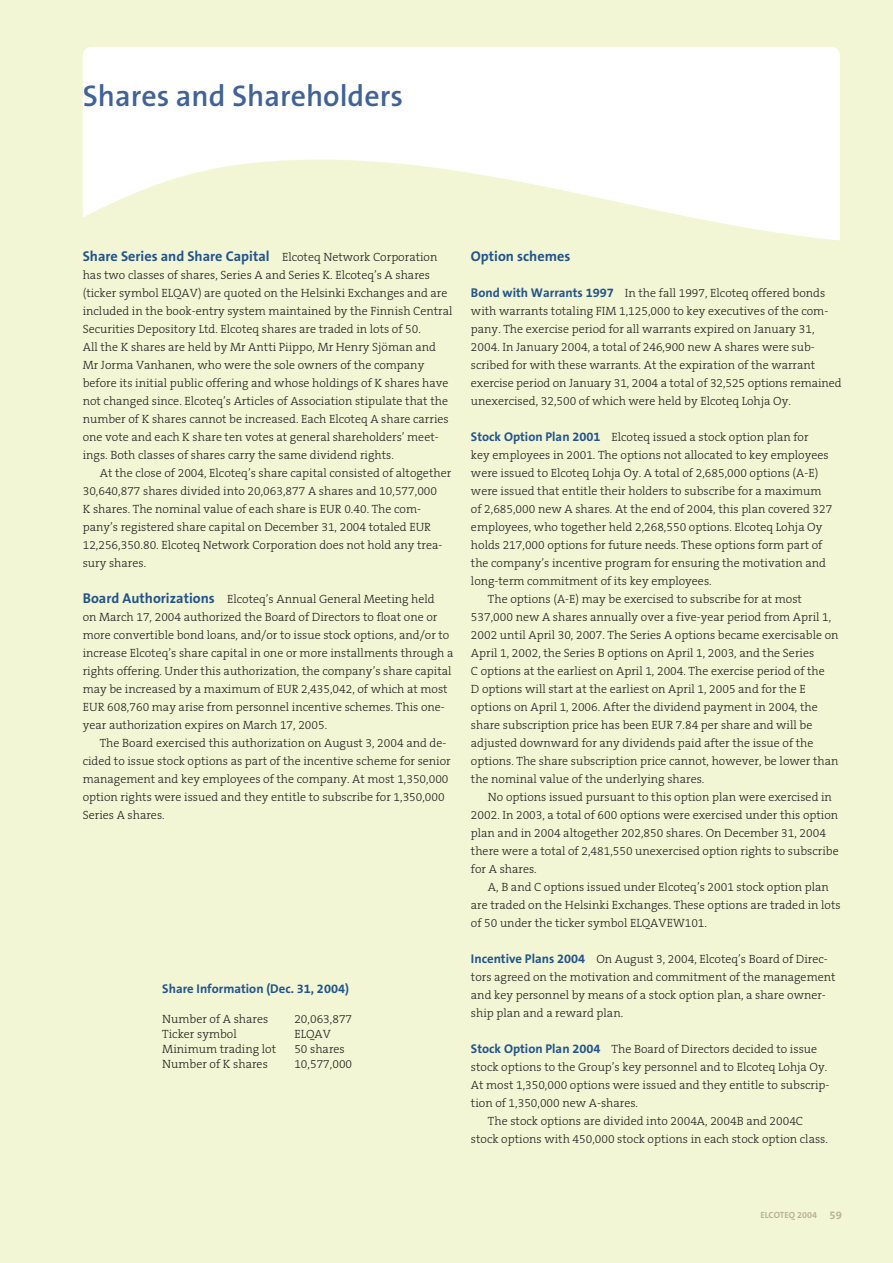
<style>
.page{position:relative;width:893px;height:1263px;background:#fff}
.page>*{position:absolute;margin:0;border:0;box-sizing:border-box;transform-origin:0 0}
.t1{font:600 30px "The Sans B6";color:#406297}
.t2{font:700 14.25px "The Sans B7";color:#21548d}
.t3{font:700 12.75px "The Sans B7";color:#21548d}
.t4{font:300 12px/18px "The Serif B3";color:#231f20}
.t5{font:700 9px "The Sans B7";color:#b9b298}
.s1{font-family:"The Serif B3";font-weight:300;font-size:12px;color:#231f20}
.s2{font-family:"The Sans B7";font-weight:700;font-size:14.25px;color:#21548d}
.s3{font-family:"The Sans B7";font-weight:700;font-size:12.75px;color:#21548d}
.s4{font-size:11.25px}
</style>
<div class="page">
<div style="left:0;top:0;width:892px;height:1263px;background:#f3f6d4"></div>
<div style="left:83px;top:47px;width:757px;height:201px;background:#fff;border-radius:9px"></div>
<svg style="left:83px;top:159px;width:757px;height:89px;fill:#f3f6d4"></svg>
<h1 class="t1" style="left:83px;top:85px;width:322px">Shares and Shareholders</h1>
<p class="t2" style="left:83px;top:251px;width:356px">Share Series and Share Capital <span class="s1">Elcoteq Network Corporation</span></p>
<p class="t4" style="left:83px;top:267px;width:371px">has two classes of shares, Series A and Series K. Elcoteq’s A shares (ticker symbol ELQAV) are quoted on the Helsinki Exchanges and are included in the book-entry system maintained by the Finnish Central Securities Depository Ltd. Elcoteq shares are traded in lots of 50.<br>All the K shares are held by Mr Antti Piippo, Mr Henry Sjöman and Mr Jorma Vanhanen, who were the sole owners of the company before its initial public offering and whose holdings of K shares have not changed since. Elcoteq’s Articles of Association stipulate that the number of K shares cannot be increased. Each Elcoteq A share carries one vote and each K share ten votes at general shareholders’ meet&shy;ings. Both classes of shares carry the same dividend rights.</p>
<p class="t4" style="left:83px;top:465px;width:370px;text-indent:17px">At the close of 2004, Elcoteq’s share capital consisted of altogether 30,640,877 shares divided into 20,063,877 A shares and 10,577,000<br>K shares. The nominal value of each share is EUR 0.40. The com&shy;pany’s registered share capital on December 31, 2004 totaled EUR 12,256,350.80. Elcoteq Network Corporation does not hold any trea&shy;sury shares.</p>
<p class="t4" style="left:83px;top:591px;width:372px"><span class="s2">Board Authorizations</span> Elcoteq’s Annual General Meeting held<br>on March 17, 2004 authorized the Board of Directors to float one or more convertible bond loans, and/or to issue stock options, and/or to increase Elcoteq’s share capital in one or more installments through a rights offering. Under this authorization, the company’s share capital may be increased by a maximum of EUR 2,435,042, of which at most EUR 608,760 may arise from personnel incentive schemes. This one&shy;year authorization expires on March 17, 2005.</p>
<p class="t4" style="left:83px;top:735px;width:369px;text-indent:17px">The Board exercised this authorization on August 3, 2004 and de&shy;cided to issue stock options as part of the incentive scheme for senior management and key employees of the company. At most 1,350,000 option rights were issued and they entitle to subscribe for 1,350,000<br>Series A shares.</p>
<p class="t3" style="left:162px;top:984px;width:188px">Share Information (Dec. 31, 2004)</p>
<p class="t4" style="left:162px;top:1012px;width:108px">Number of A shares</p>
<p class="t4" style="left:294px;top:1012px;width:59px">20,063,877</p>
<p class="t4" style="left:162px;top:1027px;width:76px">Ticker symbol</p>
<p class="t4" style="left:294px;top:1027px;width:38px">ELQAV</p>
<p class="t4" style="left:162px;top:1042px;width:115px">Minimum trading lot</p>
<p class="t4" style="left:294px;top:1042px;width:52px">50 shares</p>
<p class="t4" style="left:162px;top:1057px;width:107px">Number of K shares</p>
<p class="t4" style="left:294px;top:1057px;width:59px">10,577,000</p>
<p class="t2" style="left:471px;top:251px;width:101px">Option schemes</p>
<p class="t4" style="left:471px;top:285px;width:372px"><span class="s3">Bond with Warrants 1997</span> In the fall 1997, Elcoteq offered bonds with warrants totaling FIM 1,125,000 to key executives of the com&shy;pany. The exercise period for all warrants expired on January 31, 2004. In January 2004, a total of 246,900 new A shares were sub&shy;scribed for with these warrants. At the expiration of the warrant exercise period on January 31, 2004 a total of 32,525 options remained unexercised, 32,500 of which were held by Elcoteq Lohja Oy.</p>
<p class="t4" style="left:471px;top:429px;width:339px"><span class="s3">Stock Option Plan 2001</span> Elcoteq issued a stock option plan for</p>
<p class="t4" style="left:471px;top:447px;width:359px">key employees in 2001. The options not allocated to key employees</p>
<p class="t4" style="left:471px;top:465px;width:349px">were issued to Elcoteq Lohja Oy. A total of 2,685,000 options (A-E)</p>
<p class="t4" style="left:471px;top:483px;width:352px">were issued that entitle their holders to subscribe for a maximum</p>
<p class="t4" style="left:471px;top:501px;width:363px">of 2,685,000 new A shares. At the end of 2004, this plan covered 327</p>
<p class="t4" style="left:471px;top:519px;width:353px">employees, who together held 2,268,550 options. Elcoteq Lohja Oy</p>
<p class="t4" style="left:471px;top:537px;width:353px">holds 217,000 options for future needs. These options form part of</p>
<p class="t4" style="left:471px;top:555px;width:356px">the company’s incentive program for ensuring the motivation and</p>
<p class="t4" style="left:471px;top:573px;width:242px">long-term commitment of its key employees.</p>
<p class="t4" style="left:488px;top:591px;width:315px">The options (A-E) may be exercised to subscribe for at most</p>
<p class="t4" style="left:471px;top:609px;width:362px">537,000 new A shares annually over a f ive-year period from April 1,</p>
<p class="t4" style="left:471px;top:627px;width:369px">2002 until April 30, 2007. The Series A options became exercisable on</p>
<p class="t4" style="left:471px;top:645px;width:345px">April 1, 2002, the Series B options on April 1, 2003, and the Series</p>
<p class="t4" style="left:471px;top:663px;width:355px">C options at the earliest on April 1, 2004. The exercise period of the</p>
<p class="t4" style="left:471px;top:681px;width:336px">D options will start at the earliest on April 1, 2005 and for the E</p>
<p class="t4" style="left:471px;top:699px;width:348px">options on April 1, 2006. After the dividend payment in 2004, the</p>
<p class="t4" style="left:471px;top:717px;width:343px">share subscription price has been EUR 7.84 per share and will be</p>
<p class="t4" style="left:471px;top:735px;width:344px">adjusted downward for any dividends paid after the issue of the</p>
<p class="t4" style="left:471px;top:753px;width:369px">options. The share subscription price cannot, however, be lower than</p>
<p class="t4" style="left:471px;top:771px;width:235px">the nominal value of the underlying shares.</p>
<p class="t4" style="left:488px;top:789px;width:345px">No options issued pursuant to this option plan were exercised in</p>
<p class="t4" style="left:471px;top:807px;width:369px">2002. In 2003, a total of 600 options were exercised under this option</p>
<p class="t4" style="left:471px;top:825px;width:356px">plan and in 2004 altogether 202,850 shares. On December 31, 2004</p>
<p class="t4" style="left:471px;top:843px;width:369px">there were a total of 2,481,550 unexercised option rights to subscribe</p>
<p class="t4" style="left:471px;top:861px;width:67px">for A shares.</p>
<p class="t4" style="left:488px;top:879px;width:342px">A, B and C options issued under Elcoteq’s 2001 stock option plan</p>
<p class="t4" style="left:471px;top:897px;width:371px">are traded on the Helsinki Exchanges. These options are traded in lots</p>
<p class="t4" style="left:471px;top:915px;width:237px">of 50 under the ticker symbol ELQAVEW101.</p>
<p class="t4" style="left:471px;top:951px;width:366px"><span class="s3">Incentive Plans 2004</span> On August 3, 2004, Elcoteq’s Board of Direc&shy;tors agreed on the motivation and commitment of the management and key personnel by means of a stock option plan, a share owner&shy;ship plan and a reward plan.</p>
<p class="t4" style="left:471px;top:1041px;width:348px"><span class="s3">Stock Option Plan 2004</span> The Board of Directors decided to issue</p>
<p class="t4" style="left:471px;top:1059px;width:358px">stock options to the Group’s key personnel and to Elcoteq Lohja Oy.</p>
<p class="t4" style="left:471px;top:1077px;width:360px">At most 1,350,000 options were issued and they entitle to subscrip-</p>
<p class="t4" style="left:471px;top:1095px;width:169px">tion of 1,350,000 new A-shares.</p>
<p class="t4" style="left:488px;top:1113px;width:317px">The stock options are divided into 2004A, 2004B and 2004C</p>
<p class="t4" style="left:471px;top:1131px;width:358px">stock options with 450,000 stock options in each stock option class.</p>
<p class="t5" style="left:760px;top:1212px;width:83px">ELCOTEQ 2004 <span class="s4">59</span></p>
</div>
